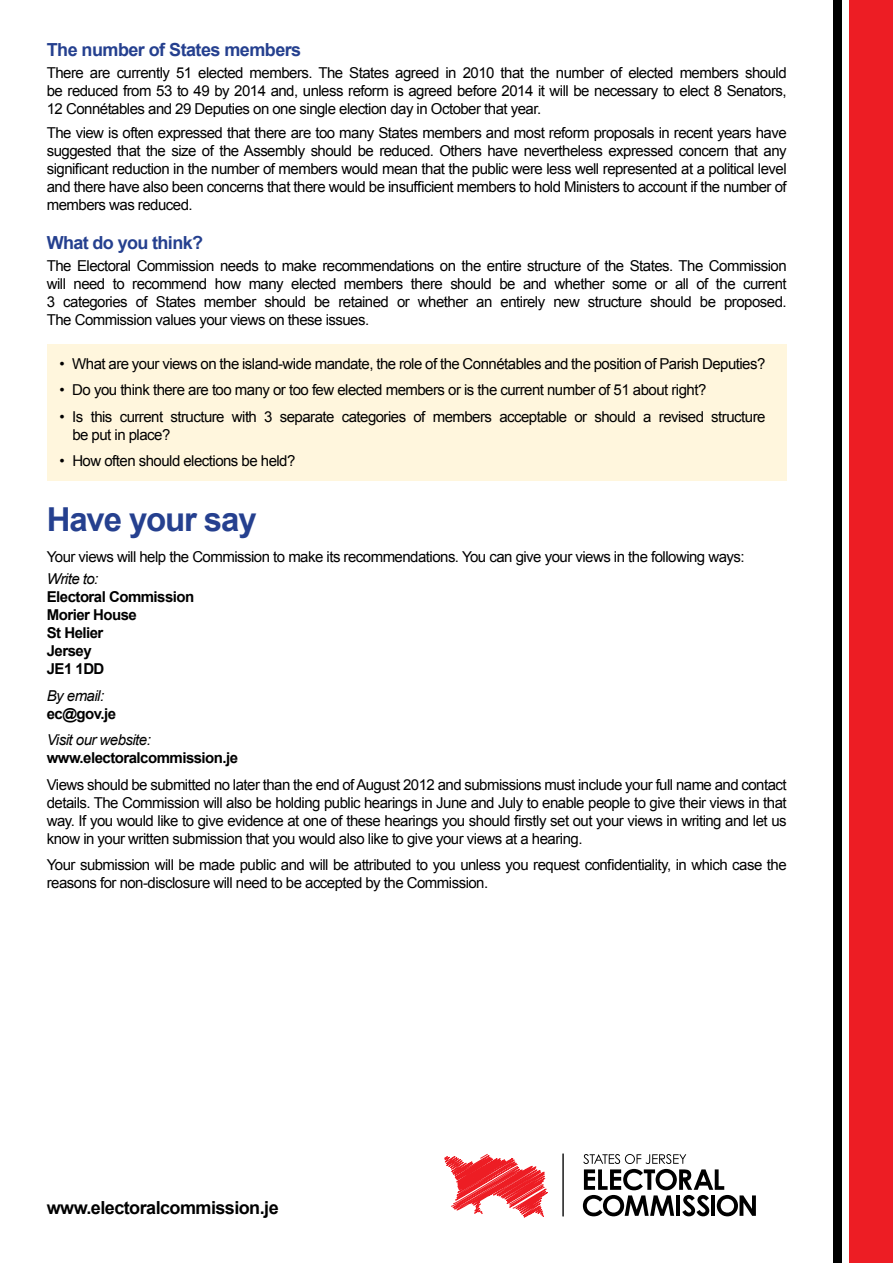
<style>
.page{position:relative;width:893px;height:1263px;background:#fff}
.page>*{position:absolute;margin:0;border:0;box-sizing:border-box;transform-origin:0 0}
.t1{font:700 33px "Arial";letter-spacing:-.035em;color:#25408f}
.t2{font:700 18px "Arial";letter-spacing:-.03em;color:#25408f}
.t3{font:700 18px "Arial";letter-spacing:-.03em;color:#000}
.t4{font:15px/18px "Arial";letter-spacing:-.035em;color:#000;text-align:justify}
.t5{font:700 15px/18px "Arial";letter-spacing:-.035em;color:#000}
.t6{font:italic 15px "Arial";letter-spacing:-.035em;color:#000}
</style>
<div class="page">
<div style="left:47px;top:345px;width:740px;height:136px;background:#fff6dd"></div>
<div style="left:833px;top:0;width:9px;height:1263px;background:#000"></div>
<hr style="left:562px;top:1154px;width:2px;height:62px;background:#000">
<svg style="left:444px;top:1154px;width:104px;height:63px"></svg>
<svg style="left:583px;top:1154px;width:173px;height:62px"></svg>
<div style="left:849px;top:0;width:44px;height:1263px;background:#ed1d24"></div>
<p class="t2" style="left:47px;top:37px;width:256px">The number of States members</p>
<p class="t4" style="left:47px;top:64px;width:741px">There are currently 51 elected members. The States agreed in 2010 that the number of elected members should be reduced from 53 to 49 by 2014 and, unless reform is agreed before 2014 it will be necessary to elect 8 Senators, 12 Connétables and 29 Deputies on one single election day in October that year.</p>
<p class="t4" style="left:47px;top:124px;width:741px">The view is often expressed that there are too many States members and most reform proposals in recent years have suggested that the size of the Assembly should be reduced. Others have nevertheless expressed concern that any significant reduction in the number of members would mean that the public were less well represented at a political level and there have also been concerns that there would be insufficient members to hold Ministers to account if the number of members was reduced.</p>
<p class="t2" style="left:47px;top:231px;width:158px">What do you think?</p>
<p class="t4" style="left:47px;top:257px;width:741px">The Electoral Commission needs to make recommendations on the entire structure of the States. The Commission will need to recommend how many elected members there should be and whether some or all of the current 3 categories of States member should be retained or whether an entirely new structure should be proposed.<br>The Commission values your views on these issues.</p>
<p class="t4" style="left:60px;top:355px;width:707px">• What are your views on the island-wide mandate, the role of the Connétables and the position of Parish Deputies?</p>
<p class="t4" style="left:60px;top:381px;width:648px">• Do you think there are too many or too few elected members or is the current number of 51 about right?</p>
<p class="t4" style="left:72px;top:408px;width:695px;text-indent:-13px">• Is this current structure with 3 separate categories of members acceptable or should a revised structure be put in place?</p>
<p class="t4" style="left:60px;top:452px;width:237px">• How often should elections be held?</p>
<p class="t1" style="left:47px;top:498px;width:211px">Have your say</p>
<p class="t4" style="left:47px;top:548px;width:699px">Your views will help the Commission to make its recommendations. You can give your views in the following ways:</p>
<p class="t6" style="left:47px;top:569px;width:53px">Write to:</p>
<p class="t5" style="left:47px;top:588px;width:149px">Electoral Commission<br>Morier House<br>St Helier<br>Jersey<br>JE1 1DD</p>
<p class="t6" style="left:47px;top:686px;width:59px">By email:</p>
<p class="t5" style="left:47px;top:705px;width:71px">ec@gov.je</p>
<p class="t6" style="left:47px;top:730px;width:106px">Visit our website:</p>
<p class="t5" style="left:47px;top:750px;width:193px">www.electoralcommission.je</p>
<p class="t4" style="left:47px;top:776px;width:741px">Views should be submitted no later than the end ofAugust 2012 and submissions must include your full name and contact details. The Commission will also be holding public hearings in June and July to enable people to give their views in that way. If you would like to give evidence at one of these hearings you should firstly set out your views in writing and let us know in your written submission that you would also like to give your views at a hearing.</p>
<p class="t4" style="left:47px;top:856px;width:741px">Your submission will be made public and will be attributed to you unless you request confidentiality, in which case the reasons for non-disclosure will need to be accepted by the Commission.</p>
<p class="t3" style="left:47px;top:1196px;width:233px">www.electoralcommission.je</p>
</div>
